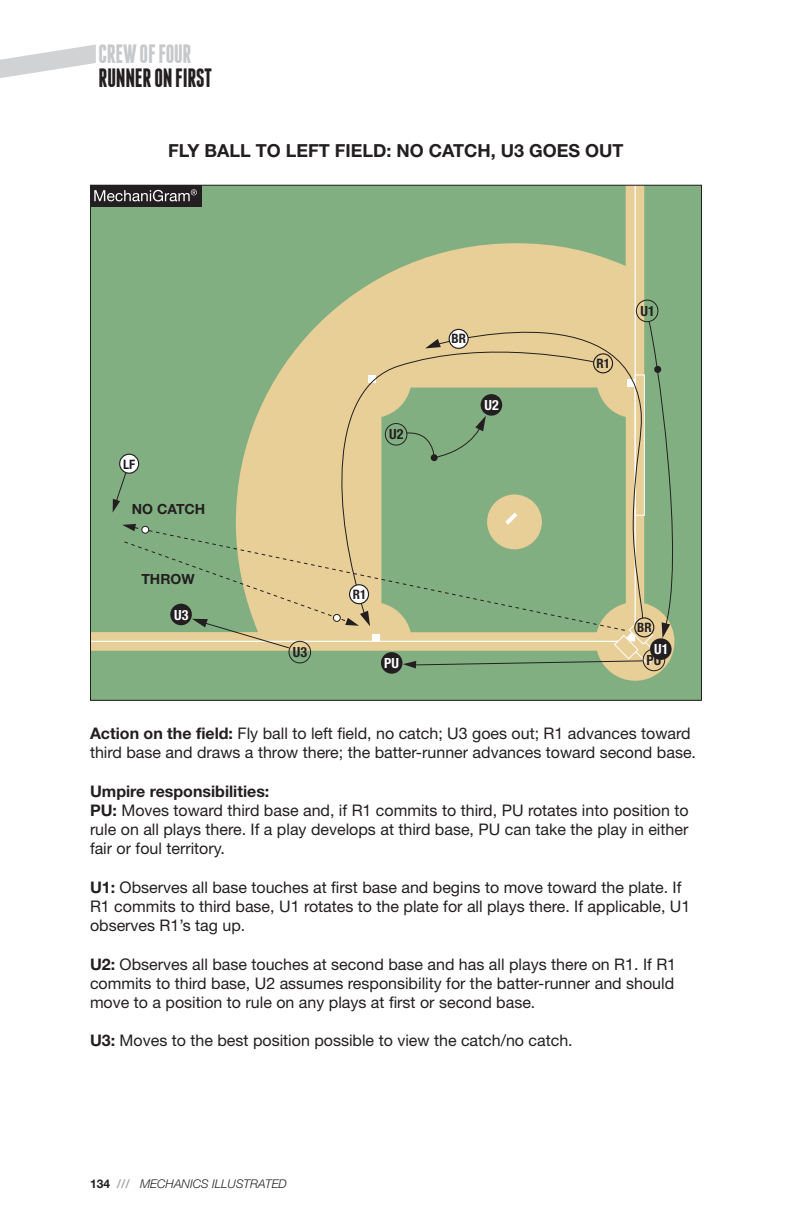
<style>
.page{position:relative;width:792px;height:1224px;background:#fff}
.page>*{position:absolute;margin:0;border:0;box-sizing:border-box;transform-origin:0 0}
.t1{font:700 26.4px "Franchise";letter-spacing:-.01em;color:#231f20;scale:.91 1}
.t2{font:700 26.4px "Franchise";letter-spacing:-.01em;color:#c7c8ca;scale:.91 1}
.t3{font:700 18px "Helvetica Neue LT Std";color:#231f20}
.t4{font:16px/19.2px "Helvetica Neue LT Std";color:#231f20}
.t5{font:700 14px "Helvetica Neue LT Std";color:#231f20}
.t6{font:700 condensed 14px "Helvetica Neue LT Std";color:#fff}
.t7{font:700 condensed 14px "Helvetica Neue LT Std";color:#231f20}
.t8{font:700 condensed 13px "Helvetica Neue LT Std";color:#231f20}
.t9{font:italic 300 12px "Helvetica Neue LT Std";color:#231f20}
.s1{font-weight:700}
.s2{font-weight:700;font-style:normal}
.s3{font-weight:700;font-style:normal;color:#a8a9ad}
</style>
<div class="page">
<svg style="left:0;top:45px;width:96px;height:33px"></svg>
<div style="left:90px;top:185px;width:612px;height:515px;background:#82af82"></div>
<svg style="left:92px;top:187px;width:572px;height:494px"></svg>
<div style="left:372px;top:634px;width:8px;height:7px;background:#fff"></div>
<hr style="left:90px;top:641px;width:545px;height:1px;background:#fff">
<hr style="left:635px;top:185px;width:1px;height:454px;background:#fff">
<svg style="left:130px;top:526px;width:273px;height:106px"></svg>
<svg style="left:122px;top:524px;width:27px;height:10px"></svg>
<div style="left:434px;top:289px;width:210px;height:31px;background:#e8ce97"></div>
<svg style="left:329px;top:337px;width:74px;height:283px"></svg>
<svg style="left:112px;top:472px;width:15px;height:41px"></svg>
<svg style="left:123px;top:541px;width:247px;height:108px"></svg>
<svg style="left:403px;top:320px;width:272px;height:348px"></svg>
<div style="left:381px;top:652px;width:21px;height:22px;background:#231f20;border-radius:50%"></div>
<div style="left:636px;top:300px;width:22px;height:22px;border:1px solid #231f20;border-radius:50%"></div>
<div style="left:643px;top:649px;width:22px;height:22px;border:1px solid #231f20;border-radius:50%"></div>
<div style="left:634px;top:617px;width:20px;height:20px;border:1px solid #231f20;border-radius:50%"></div>
<div style="left:449px;top:329px;width:19px;height:19px;background:#fff;border-radius:50%"></div>
<div style="left:449px;top:329px;width:20px;height:20px;border:1px solid #231f20;border-radius:50%"></div>
<div style="left:593px;top:353px;width:20px;height:20px;border:1px solid #231f20;border-radius:50%"></div>
<div style="left:350px;top:585px;width:19px;height:19px;background:#fff;border-radius:50%"></div>
<div style="left:349px;top:584px;width:20px;height:20px;border:1px solid #231f20;border-radius:50%"></div>
<div style="left:481px;top:394px;width:21px;height:22px;background:#231f20;border-radius:50%"></div>
<div style="left:385px;top:423px;width:22px;height:23px;border:1px solid #231f20;border-radius:50%"></div>
<div style="left:170px;top:604px;width:22px;height:21px;background:#231f20;border-radius:50%"></div>
<div style="left:289px;top:641px;width:22px;height:22px;border:1px solid #231f20;border-radius:50%"></div>
<div style="left:120px;top:454px;width:19px;height:19px;background:#fff;border-radius:50%"></div>
<div style="left:119px;top:454px;width:20px;height:20px;border:1px solid #231f20;border-radius:50%"></div>
<div style="left:650px;top:638px;width:22px;height:22px;background:#231f20;border-radius:50%"></div>
<div style="left:90px;top:185px;width:111px;height:21px;background:#231f20"></div>
<svg style="left:94px;top:189px;width:103px;height:12px"></svg>
<h1 class="t2" style="left:99px;top:41px;width:104px">CREW OF FOUR</h1>
<h1 class="t1" style="left:99px;top:65px;width:126px">RUNNER ON FIRST</h1>
<p class="t3" style="left:168px;top:139px;width:457px">FLY BALL TO LEFT FIELD: NO CATCH, U3 GOES OUT</p>
<p class="t8" style="left:123px;top:456px;width:14px">LF</p>
<p class="t5" style="left:132px;top:500px;width:75px">NO CATCH</p>
<p class="t5" style="left:141px;top:570px;width:55px">THROW</p>
<p class="t6" style="left:174px;top:606px;width:16px">U3</p>
<p class="t7" style="left:389px;top:426px;width:16px">U2</p>
<p class="t8" style="left:452px;top:331px;width:16px">BR</p>
<p class="t6" style="left:484px;top:396px;width:16px">U2</p>
<p class="t7" style="left:293px;top:644px;width:16px">U3</p>
<p class="t8" style="left:353px;top:586px;width:15px">R1</p>
<p class="t6" style="left:384px;top:655px;width:16px">PU</p>
<p class="t8" style="left:597px;top:355px;width:15px">R1</p>
<p class="t7" style="left:641px;top:302px;width:16px">U1</p>
<p class="t8" style="left:637px;top:619px;width:16px">BR</p>
<p class="t6" style="left:654px;top:641px;width:16px">U1</p>
<p class="t7" style="left:646px;top:652px;width:16px">PU</p>
<p class="t4" style="left:90px;top:724px;width:608px"><span class="s1">Action on the field:</span> Fly ball to left field, no catch; U3 goes out; R1 advances toward third base and draws a throw there; the batter-runner advances toward second base.</p>
<p class="t4" style="left:90px;top:781px;width:600px"><span class="s1">Umpire responsibilities:<br>PU:</span> Moves toward third base and, if R1 commits to third, PU rotates into position to rule on all plays there. If a play develops at third base, PU can take the play in either fair or foul territory.</p>
<p class="t4" style="left:90px;top:877px;width:602px"><span class="s1">U1:</span> Observes all base touches at first base and begins to move toward the plate. If<br>R1 commits to third base, U1 rotates to the plate for all plays there. If applicable, U1 observes R1’s tag up.</p>
<p class="t4" style="left:90px;top:954px;width:588px"><span class="s1">U2:</span> Observes all base touches at second base and has all plays there on R1. If R1 commits to third base, U2 assumes responsibility for the batter-runner and should move to a position to rule on any plays at first or second base.</p>
<p class="t4" style="left:90px;top:1031px;width:484px"><span class="s1">U3:</span> Moves to the best position possible to view the catch/no catch.</p>
<p class="t9" style="left:90px;top:1176px;width:198px"><span class="s2">134</span> <span class="s3">///</span> MECHANICS ILLUSTRATED</p>
</div>
